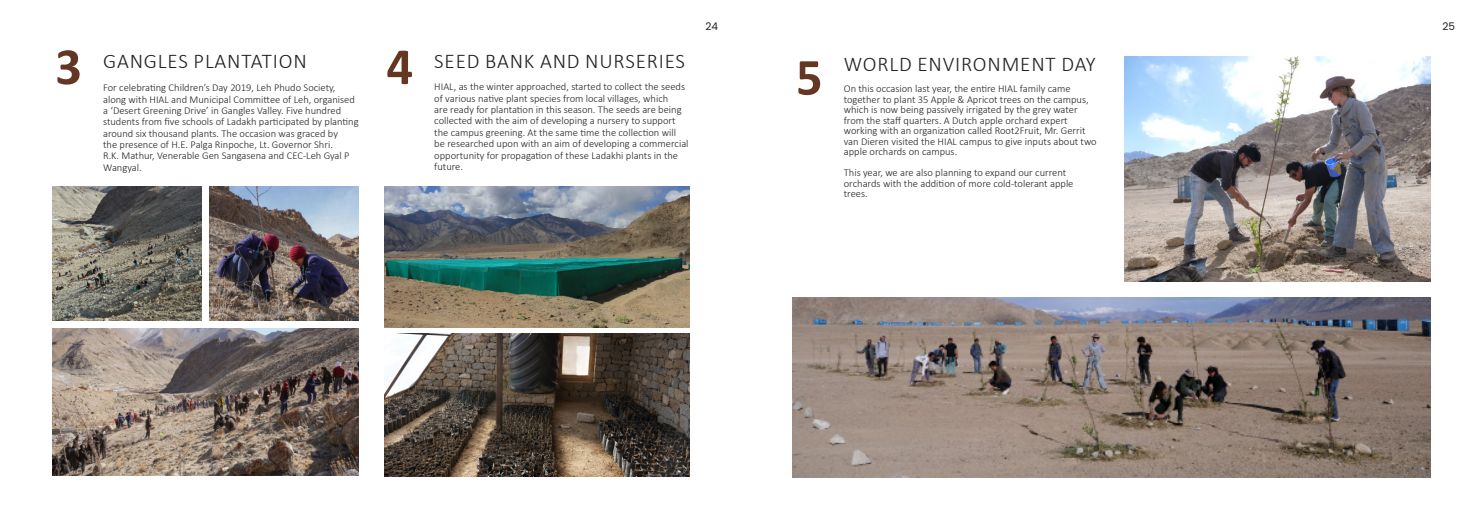
<style>
.page{position:relative;width:1474px;height:521px;background:#fff}
.page>*{position:absolute;margin:0;border:0;box-sizing:border-box;transform-origin:0 0}
.t1{font:700 52.5px "Calibri";color:#633721}
.t2{font:300 21px "Calibri";letter-spacing:.04em;color:#231f20}
.t3{font:300 10.5px/11.4px "Calibri";color:#231f20}
.t4{font:10.5px "Poppins";color:#231f20}
</style>
<div class="page">
<img style="left:53px;top:328px;width:306px;height:147px">
<img style="left:384px;top:187px;width:305px;height:140px">
<img style="left:53px;top:187px;width:148px;height:134px">
<img style="left:210px;top:187px;width:148px;height:134px">
<img style="left:384px;top:333px;width:305px;height:143px">
<img style="left:793px;top:298px;width:637px;height:179px">
<img style="left:1124px;top:56px;width:306px;height:225px">
<p class="t1" style="left:55px;top:29px;width:28px">3</p>
<p class="t1" style="left:386px;top:29px;width:28px">4</p>
<p class="t2" style="left:103px;top:48px;width:205px">GANGLES PLANTATION</p>
<p class="t3" style="left:103px;top:82px;width:257px">For celebrating Children’s Day 2019, Leh Phudo Society, along with HIAL and Municipal Committee of Leh, organised a ‘Desert Greening Drive’ in Gangles Valley. Five hundred students from five schools of Ladakh participated by planting around six thousand plants. The occasion was graced by<br>the presence of H.E. Palga Rinpoche, Lt. Governor Shri.<br>R.K. Mathur, Venerable Gen Sangasena and CEC-Leh Gyal P Wangyal.</p>
<p class="t2" style="left:434px;top:48px;width:252px">SEED BANK AND NURSERIES</p>
<p class="t3" style="left:434px;top:81px;width:256px">HIAL, as the winter approached, started to collect the seeds of various native plant species from local villages, which<br>are ready for plantation in this season. The seeds are being collected with the aim of developing a nursery to support the campus greening. At the same time the collection will be researched upon with an aim of developing a commercial opportunity for propagation of these Ladakhi plants in the future.</p>
<p class="t4" style="left:705px;top:20px;width:14px">24</p>
<p class="t1" style="left:796px;top:40px;width:28px">5</p>
<p class="t2" style="left:843px;top:51px;width:253px">WORLD ENVIRONMENT DAY</p>
<p class="t3" style="left:843px;top:83px;width:254px;line-height:10.5px">On this occasion last year, the entire HIAL family came together to plant 35 Apple &amp; Apricot trees on the campus, which is now being passively irrigated by the grey water from the staff quarters. A Dutch apple orchard expert working with an organization called Root2Fruit, Mr. Gerrit van Dieren visited the HIAL campus to give inputs about two apple orchards on campus.</p>
<p class="t3" style="left:843px;top:167px;width:231px;line-height:10.5px">This year, we are also planning to expand our current orchards with the addition of more cold-tolerant apple trees.</p>
<p class="t4" style="left:1442px;top:20px;width:14px">25</p>
</div>
